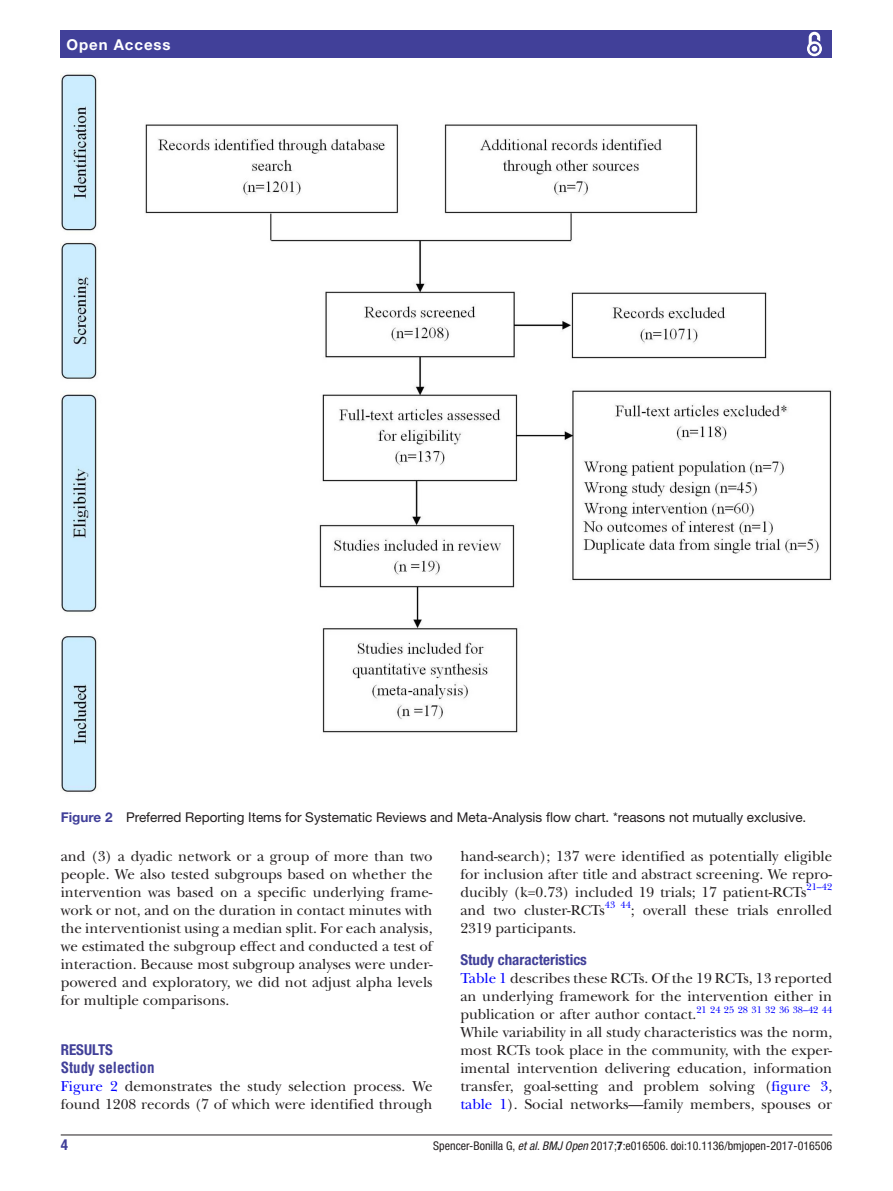
<style>
.page{position:relative;width:893px;height:1191px;background:#fff}
.page>*{position:absolute;margin:0;border:0;box-sizing:border-box;transform-origin:0 0}
.t1{font:15px/18px "New Baskerville";color:#231f20;text-align:justify}
.t2{font:700 condensed 15px "Helvetica Neue LT Std";color:#414099}
.t3{font:700 condensed 15px "Helvetica LT Std";color:#414099}
.t4{font:700 15px "Helvetica Neue LT Std";letter-spacing:.065em;color:#fff}
.t5{font:13.5px "Helvetica Neue LT Std";color:#231f20}
.t6{font:condensed 12px "Helvetica Neue LT Std";color:#231f20}
.t7{font:9.9px "New Baskerville";color:#00f}
.s1{font-weight:700;color:#414099}
.s2{color:#00f}
.s3{font-style:italic}
.s4{font-weight:700}
</style>
<div class="page">
<hr style="left:61px;top:1134px;width:771px;height:1px;background:#231f20">
<div style="left:61px;top:31px;width:771px;height:27px;background:#414099"></div>
<svg style="left:807px;top:31px;width:15px;height:26px"></svg>
<img style="left:61px;top:73px;width:771px;height:719px">
<p class="t4" style="left:66px;top:35px;width:106px">Open Access</p>
<p class="t5" style="left:61px;top:809px;width:747px"><span class="s1">Figure 2</span> Preferred Reporting Items for Systematic Reviews and Meta-Analysis flow chart. *reasons not mutually exclusive.</p>
<p class="t1" style="left:61px;top:847px;width:373px">and (3) a dyadic network or a group of more than two people. We also tested subgroups based on whether the intervention was based on a specific underlying frame&shy;work or not, and on the duration in contact minutes with the interventionist using a median split. For each analysis, we estimated the subgroup effect and conducted a test of interaction. Because most subgroup analyses were under&shy;powered and exploratory, we did not adjust alpha levels for multiple comparisons.</p>
<p class="t2" style="left:61px;top:1041px;width:54px">Results</p>
<p class="t3" style="left:61px;top:1058px;width:95px">Study selection</p>
<p class="t1" style="left:61px;top:1077px;width:373px"><span class="s2">Figure 2</span> demonstrates the study selection process. We found 1208 records (7 of which were identified through</p>
<p class="t1" style="left:460px;top:847px;width:373px">hand-search); 137 were identified as potentially eligible for inclusion after title and abstract screening. We repro&shy;ducibly (k=0.73) included 19 trials; 17 patient-RCTs</p>
<p class="t7" style="left:807px;top:881px;width:27px">21–42</p>
<p class="t1" style="left:460px;top:901px;width:146px">and two cluster-RCTs</p>
<p class="t7" style="left:605px;top:899px;width:28px">43 44</p>
<p class="t1" style="left:631px;top:901px;width:203px">; overall these trials enrolled</p>
<p class="t1" style="left:460px;top:919px;width:118px">2319 participants.</p>
<p class="t2" style="left:460px;top:951px;width:128px">Study characteristics</p>
<p class="t1" style="left:460px;top:969px;width:373px"><span class="s2">Table 1</span> describes these RCTs. Of the 19 RCTs, 13 reported an underlying framework for the intervention either in publication or after author contact.</p>
<p class="t7" style="left:696px;top:1003px;width:137px">21 24 25 28 31 32 36 38–42 44</p>
<p class="t1" style="left:460px;top:1023px;width:373px">While variability in all study characteristics was the norm, most RCTs took place in the community, with the exper&shy;imental intervention delivering education, information transfer, goal-setting and problem solving (<span class="s2">figure 3</span>, <span class="s2">table 1</span>). Social networks—family members, spouses or</p>
<p class="t2" style="left:61px;top:1135px;width:9px">4</p>
<p class="t6" style="left:433px;top:1138px;width:400px">Spencer-Bonilla G, <span class="s3">et al</span>. <span class="s3">BMJ Open</span> 2017;<span class="s4">7</span>:e016506. doi:10.1136/bmjopen-2017-016506</p>
</div>
